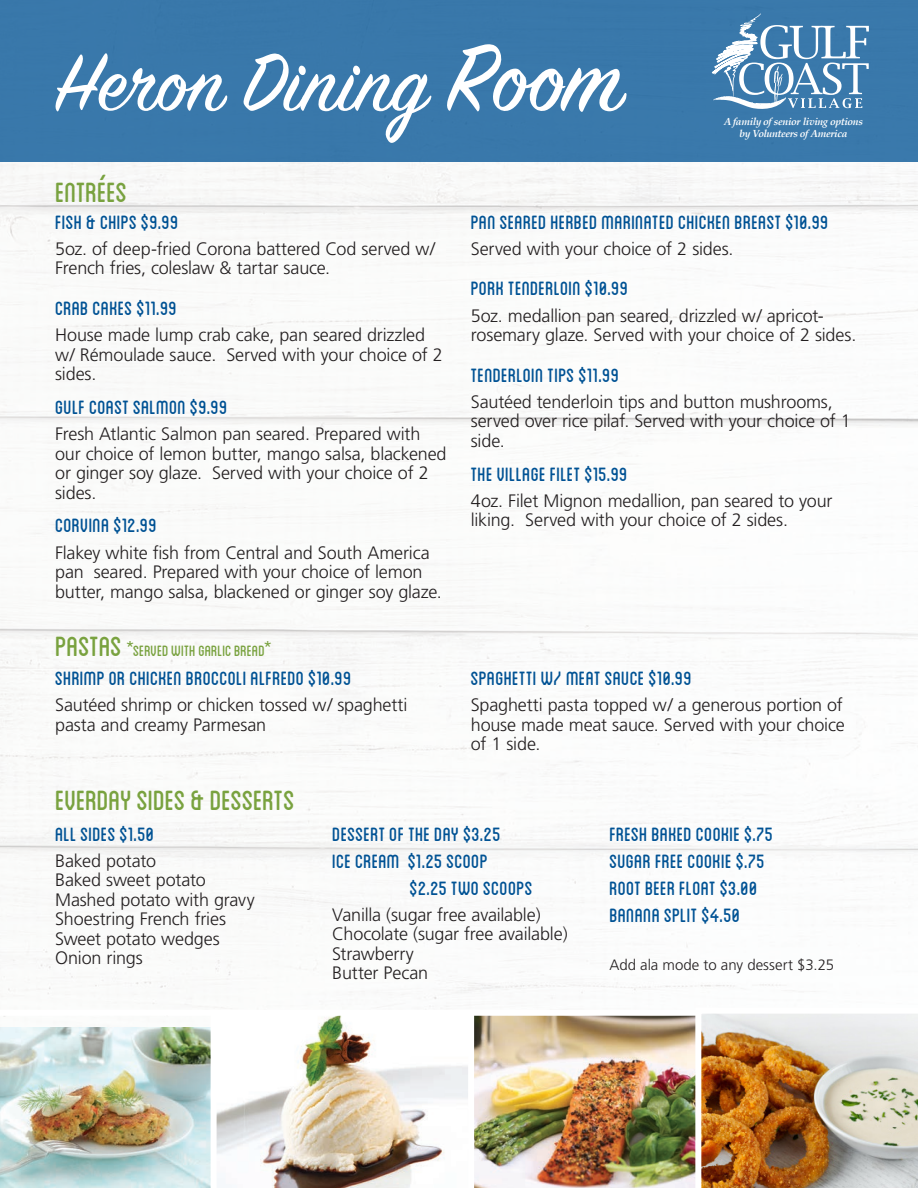
<style>
.page{position:relative;width:918px;height:1188px;background:#fff}
.page>*{position:absolute;margin:0;border:0;box-sizing:border-box;transform-origin:0 0}
.t1{font:90px "Sign Painter House Script";letter-spacing:.005em;color:#fff}
.t2{font:39px "Blanch Caps";letter-spacing:-.015em;color:#79a23f}
.Subtitles{font:27px/27px "Blanch Caps";color:#005294}
.descriptions{font:27px "Blanch Caps";color:#005294}
.t3{font:21px "Blanch Caps";letter-spacing:-.01em;color:#79a23f}
.descriptions-2{font:300 18px/19.5px "Frutiger";letter-spacing:-.01em;color:#231f20}
.descriptions-3{font:300 15px "Frutiger";color:#231f20}
.t4{font:italic 700 10.35px/12.3px "Book Antiqua";letter-spacing:-.02em;color:#fff;text-align:center}
.s1{font-size:105px}
.s2{font-size:39px}
.s3{font-family:"Helvetica Neue"}
</style>
<div class="page">
<div style="left:0;top:0;width:918px;height:162px;background:#3978ab"></div>
<svg style="left:712px;top:13px;width:157px;height:96px"></svg>
<img style="left:474px;top:1015px;width:221px;height:173px">
<img style="left:695px;top:1013px;width:223px;height:175px">
<img style="left:0;top:1015px;width:211px;height:173px">
<img style="left:216px;top:1015px;width:252px;height:173px">
<h1 class="t1" style="left:54px;top:28px;width:570px">Heron Dining <span class="s1">Room</span></h1>
<p class="t2" style="left:55px;top:174px;width:74px">entrÉes</p>
<p class="t4" style="left:724px;top:115px;width:140px">A family of senior living options by Volunteers of America</p>
<p class="Subtitles" style="left:55px;top:207px;width:125px">Fish &amp; Chips $9.99</p>
<p class="descriptions-2" style="left:55px;top:239px;width:382px">5oz. of deep-fried Corona battered Cod served w/<br>French fries, coleslaw &amp; tartar sauce.</p>
<p class="Subtitles" style="left:55px;top:294px;width:123px">Crab Cakes $11.99</p>
<p class="descriptions-2" style="left:55px;top:325px;width:389px">House made lump crab cake, pan seared drizzled w/ Rémoulade sauce. Served with your choice of 2 sides.</p>
<p class="Subtitles" style="left:55px;top:393px;width:174px">Gulf Coast Salmon $9.99</p>
<p class="descriptions-2" style="left:55px;top:424px;width:393px">Fresh Atlantic Salmon pan seared. Prepared with our choice of lemon butter, mango salsa, blackened or ginger soy glaze. Served with your choice of 2 sides.</p>
<p class="Subtitles" style="left:55px;top:511px;width:103px">Corvina $12.99</p>
<p class="descriptions-2" style="left:55px;top:543px;width:388px">Flakey white fish from Central and South America pan seared. Prepared with your choice of lemon butter, mango salsa, blackened or ginger soy glaze.</p>
<p class="t3" style="left:55px;top:641px;width:218px"><span class="s2">Pastas *</span><span class="s3">*</span>Served with garlic bread<span class="s3">*</span></p>
<p class="Subtitles" style="left:55px;top:664px;width:298px">Shrimp or Chicken Broccoli Alfredo $10.99</p>
<p class="descriptions-2" style="left:55px;top:695px;width:354px">Sautéed shrimp or chicken tossed w/ spaghetti pasta and creamy Parmesan</p>
<p class="Subtitles" style="left:471px;top:207px;width:359px">Pan Seared Herbed Marinated Chicken Breast $10.99</p>
<p class="descriptions-2" style="left:471px;top:239px;width:264px">Served with your choice of 2 sides.</p>
<p class="descriptions" style="left:471px;top:277px;width:159px">Pork Tenderloin $10.99</p>
<p class="descriptions-2" style="left:471px;top:306px;width:387px">5oz. medallion pan seared, drizzled w/ apricot&shy;rosemary glaze. Served with your choice of 2 sides.</p>
<p class="Subtitles" style="left:471px;top:360px;width:150px">Tenderloin Tips $11.99</p>
<p class="descriptions-2" style="left:471px;top:392px;width:382px">Sautéed tenderloin tips and button mushrooms, served over rice pilaf. Served with your choice of 1 side.</p>
<p class="Subtitles" style="left:471px;top:459px;width:158px">The Village Filet $15.99</p>
<p class="descriptions-2" style="left:471px;top:491px;width:363px">4oz. Filet Mignon medallion, pan seared to your liking. Served with your choice of 2 sides.</p>
<p class="Subtitles" style="left:471px;top:664px;width:223px">Spaghetti w/ Meat Sauce $10.99</p>
<p class="descriptions-2" style="left:471px;top:695px;width:375px;text-align:justify">Spaghetti pasta topped w/ a generous portion of house made meat sauce. Served with your choice of 1 side.</p>
<p class="t2" style="left:55px;top:783px;width:241px">Everday sides &amp; desserts</p>
<p class="Subtitles" style="left:55px;top:819px;width:101px">All Sides $1.50</p>
<p class="descriptions-2" style="left:55px;top:851px;width:201px">Baked potato<br>Baked sweet potato<br>Mashed potato with gravy<br>Shoestring French fries<br>Sweet potato wedges<br>Onion rings</p>
<p class="Subtitles" style="left:332px;top:819px;width:170px">Dessert of the day $3.25</p>
<p class="Subtitles" style="left:332px;top:846px;width:157px">Ice cream $1.25 scoop</p>
<p class="Subtitles" style="left:410px;top:873px;width:125px">$2.25 two scoops</p>
<p class="descriptions-2" style="left:332px;top:905px;width:237px">Vanilla (sugar free available)<br>Chocolate (sugar free available)<br>Strawberry<br>Butter Pecan</p>
<p class="Subtitles" style="left:609px;top:819px;width:166px">Fresh baked cookie $.75<br>Sugar free cookie $.75<br>Root Beer float $3.00<br>Banana Split $4.50</p>
<p class="descriptions-3" style="left:609px;top:957px;width:226px">Add ala mode to any dessert $3.25</p>
</div>
